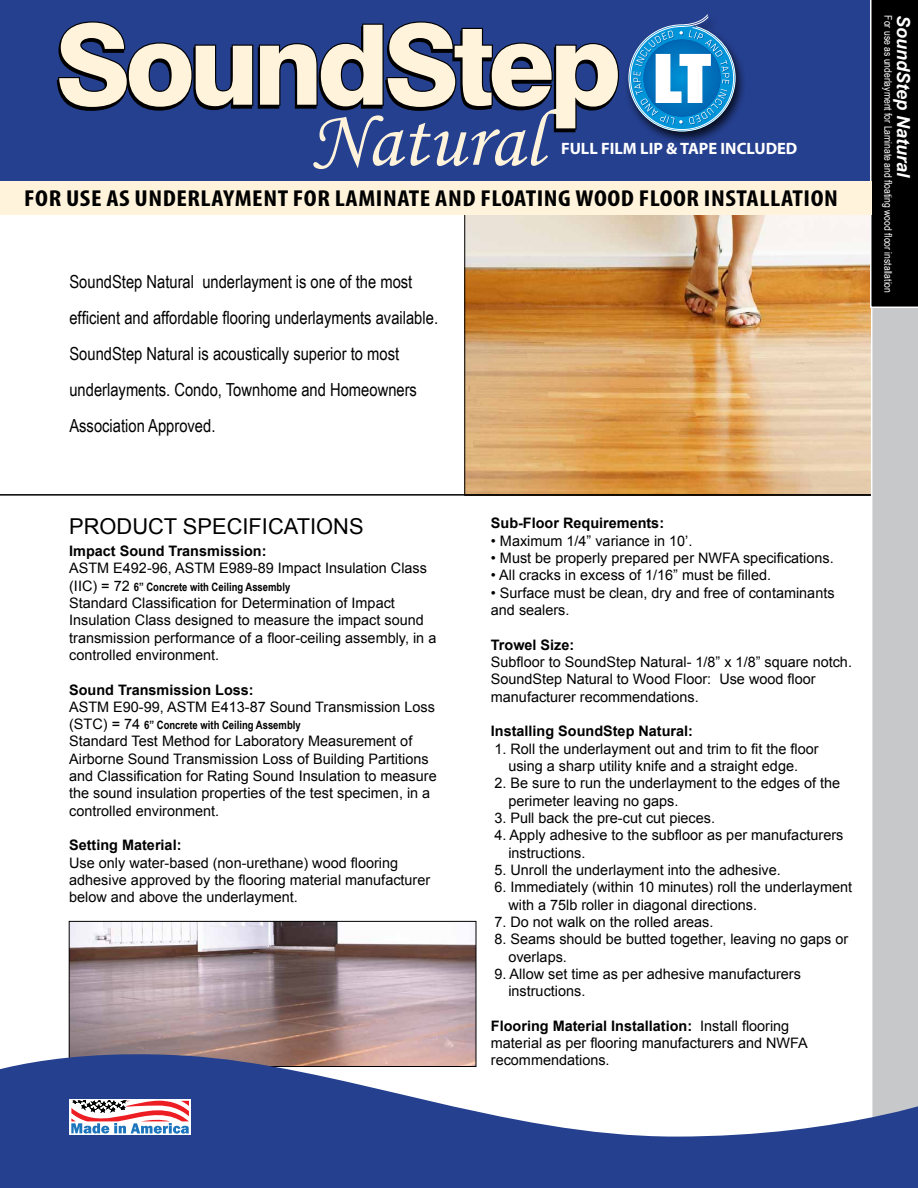
<style>
.page{position:relative;width:918px;height:1188px;background:#fff}
.page>*{position:absolute;margin:0;border:0;box-sizing:border-box;transform-origin:0 0}
.t1{font:800 111.15px "Swiss 721 BT";letter-spacing:-.05em;color:#fff4db}
.t2{font:81.45px "Monotype Corsiva";color:#fff4db}
.t3{font:700 condensed 23.1px "Myriad Pro";letter-spacing:.02em;color:#000;scale:1.15 1}
.t4{font:21.9px "Arial";color:#000}
.t5{font:18px/36px "Arial Narrow";color:#000}
.t6{font:italic 700 18px "Arial";color:#fff}
.t7{font:700 16.5px "Myriad Pro";color:#fff}
.t8{font:14.4px/17.2px "Arial";color:#000}
.t9{font:700 14.4px "Arial";color:#000}
.t10{font:700 11.55px "Arial Narrow";color:#000}
.t11{font:10.5px "Arial Narrow";color:#fff}
.s1{font-family:"Arial";font-weight:400;font-size:14.4px}
.s2{font-weight:700}
</style>
<div class="page">
<div style="left:0;top:0;width:870px;height:181px;background:#25408f"></div>
<img style="left:466px;top:215px;width:404px;height:279px">
<hr style="left:0;top:494px;width:896px;height:2px;background:#000">
<img style="left:71px;top:923px;width:403px;height:124px">
<div style="left:69px;top:921px;width:407px;height:146px;border:1px solid #000"></div>
<div style="left:871px;top:308px;width:47px;height:739px;background:#c7c8ca"></div>
<svg style="left:0;top:1047px;width:918px;height:141px;fill:#25408f"></svg>
<div style="left:871px;top:0;width:47px;height:307px;background:#000"></div>
<div style="left:69px;top:1100px;width:122px;height:35px;background:#fff"></div>
<svg style="left:71px;top:1101px;width:118px;height:33px"></svg>
<div style="left:0;top:181px;width:871px;height:34px;background:#fff4db"></div>
<div style="left:624px;top:12px;width:122px;height:132px;background:#000;opacity:.75"></div>
<svg style="left:628px;top:14px;width:108px;height:117px;background:#4188c0"></svg>
<svg style="left:56px;top:20px;width:564px;height:113px;background:#1d3372"></svg>
<h1 class="t1" style="left:55px;top:-2px;width:568px">SoundStep</h1>
<h2 class="t2" style="left:310px;top:90px;width:235px">Natural</h2>
<p class="t7" style="left:561px;top:138px;width:238px">FULL FILM LIP &amp; TAPE INCLUDED</p>
<h3 class="t3" style="left:24px;top:184px;width:709px">FOR USE AS UNDERLAYMENT FOR LAMINATE AND FLOATING WOOD FLOOR INSTALLATION</h3>
<p class="t5" style="left:69px;top:263px;width:370px">SoundStep Natural underlayment is one of the most efficient and affordable flooring underlayments available.<br>SoundStep Natural is acoustically superior to most underlayments. Condo, Townhome and Homeowners Association Approved.</p>
<p class="t11" style="left:896px;top:15px;width:279px;rotate:90deg">For use as underlayment for Laminate and floating wood floor installation</p>
<p class="t6" style="left:916px;top:15px;width:164px;rotate:90deg">SoundStep Natural</p>
<h3 class="t4" style="left:69px;top:511px;width:296px">PRODUCT SPECIFICATIONS</h3>
<p class="t9" style="left:69px;top:541px;width:199px">Impact Sound Transmission:</p>
<p class="t8" style="left:69px;top:559px;width:359px">ASTM E492-96, ASTM E989-89 Impact Insulation Class</p>
<p class="t10" style="left:69px;top:578px;width:223px"><span class="s1">(IIC) = 72</span> 6” Concrete with Ceiling Assembly</p>
<p class="t8" style="left:69px;top:594px;width:369px">Standard Classification for Determination of Impact Insulation Class designed to measure the impact sound transmission performance of a floor-ceiling assembly, in a controlled environment.</p>
<p class="t9" style="left:69px;top:679px;width:186px">Sound Transmission Loss:</p>
<p class="t8" style="left:69px;top:698px;width:367px">ASTM E90-99, ASTM E413-87 Sound Transmission Loss</p>
<p class="t10" style="left:69px;top:716px;width:233px"><span class="s1">(STC) = 74</span> 6” Concrete with Ceiling Assembly</p>
<p class="t8" style="left:69px;top:733px;width:369px">Standard Test Method for Laboratory Measurement of Airborne Sound Transmission Loss of Building Partitions and Classification for Rating Sound Insulation to measure the sound insulation properties of the test specimen, in a controlled environment.</p>
<p class="t9" style="left:69px;top:835px;width:114px">Setting Material:</p>
<p class="t8" style="left:69px;top:854px;width:363px">Use only water-based (non-urethane) wood flooring adhesive approved by the flooring material manufacturer below and above the underlayment.</p>
<p class="t9" style="left:491px;top:513px;width:175px">Sub-Floor Requirements:</p>
<p class="t8" style="left:491px;top:532px;width:203px">• Maximum 1/4” variance in 10’.</p>
<p class="t8" style="left:491px;top:549px;width:344px">• Must be properly prepared per NWFA specifications.</p>
<p class="t8" style="left:491px;top:567px;width:282px">• All cracks in excess of 1/16” must be filled.</p>
<p class="t8" style="left:491px;top:584px;width:345px">• Surface must be clean, dry and free of contaminants and sealers.</p>
<p class="t9" style="left:491px;top:634px;width:85px">Trowel Size:</p>
<p class="t8" style="left:491px;top:653px;width:363px">Subfloor to SoundStep Natural- 1/8” x 1/8” square notch.<br>SoundStep Natural to Wood Floor: Use wood floor manufacturer recommendations.</p>
<p class="t9" style="left:491px;top:721px;width:204px">Installing SoundStep Natural:</p>
<p class="t8" style="left:494px;top:740px;width:326px;text-align:center">1. Roll the underlayment out and trim to fit the floor using a sharp utility knife and a straight edge.</p>
<p class="t8" style="left:508px;top:775px;width:333px;text-indent:-14px">2. Be sure to run the underlayment to the edges of the perimeter leaving no gaps.</p>
<p class="t8" style="left:494px;top:809px;width:222px">3. Pull back the pre-cut cut pieces.</p>
<p class="t8" style="left:508px;top:826px;width:337px;text-indent:-14px">4. Apply adhesive to the subfloor as per manufacturers instructions.</p>
<p class="t8" style="left:494px;top:861px;width:288px">5. Unroll the underlayment into the adhesive.</p>
<p class="t8" style="left:508px;top:878px;width:345px;text-indent:-14px">6. Immediately (within 10 minutes) roll the underlayment with a 75lb roller in diagonal directions.</p>
<p class="t8" style="left:494px;top:913px;width:221px">7. Do not walk on the rolled areas.</p>
<p class="t8" style="left:508px;top:930px;width:341px;text-indent:-14px">8. Seams should be butted together, leaving no gaps or overlaps.</p>
<p class="t8" style="left:508px;top:965px;width:294px;text-indent:-14px">9. Allow set time as per adhesive manufacturers instructions.</p>
<p class="t8" style="left:491px;top:1017px;width:318px"><span class="s2">Flooring Material Installation:</span> Install flooring material as per flooring manufacturers and NWFA recommendations.</p>
</div>
